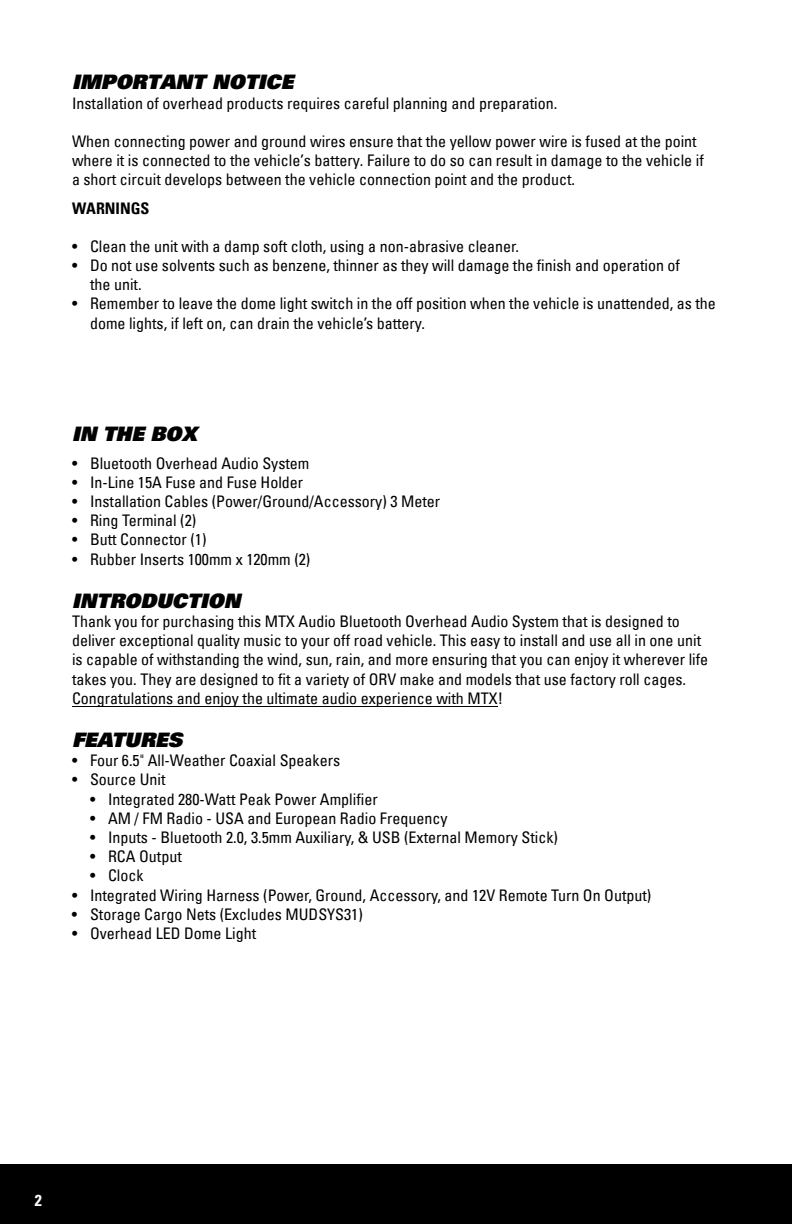
<style>
.page{position:relative;width:792px;height:1224px;background:#fff}
.page>*{position:absolute;margin:0;border:0;box-sizing:border-box;transform-origin:0 0}
.t1{font:italic 900 20px "Univers LT";color:#000}
.t2{font:condensed 16px/19.2px "Univers LT";color:#000}
.t3{font:700 condensed 16px "Univers LT";color:#000}
.t4{font:700 condensed 16px "Univers LT";color:#fff}
.s1{font-weight:300;font-stretch:normal}
</style>
<div class="page">
<div style="left:0;top:1165px;width:792px;height:59px;background:#000"></div>
<hr style="left:72px;top:706px;width:426px;height:1px;background:#000">
<p class="t1" style="left:72px;top:69px;width:223px">IMPORTANT NOTICE</p>
<p class="t2" style="left:72px;top:93px;width:487px">Installation of overhead products requires careful planning and preparation.</p>
<p class="t2" style="left:72px;top:132px;width:633px">When connecting power and ground wires ensure that the yellow power wire is fused at the point where it is connected to the vehicle’s battery. Failure to do so can result in damage to the vehicle if a short circuit develops between the vehicle connection point and the product.</p>
<p class="t3" style="left:72px;top:199px;width:79px">WARNINGS</p>
<p class="t2" style="left:72px;top:236px;width:449px">• Clean the unit with a damp soft cloth, using a non-abrasive cleaner.</p>
<p class="t2" style="left:90px;top:256px;width:592px;text-indent:-18px">• Do not use solvents such as benzene, thinner as they will damage the finish and operation of the unit.</p>
<p class="t2" style="left:90px;top:294px;width:627px;text-indent:-18px">• Remember to leave the dome light switch in the off position when the vehicle is unattended, as the dome lights, if left on, can drain the vehicle’s battery.</p>
<p class="t1" style="left:72px;top:421px;width:127px">IN THE BOX</p>
<p class="t2" style="left:72px;top:453px;width:239px">• Bluetooth Overhead Audio System</p>
<p class="t2" style="left:72px;top:472px;width:233px">• In-Line 15A Fuse and Fuse Holder</p>
<p class="t2" style="left:72px;top:492px;width:370px">• Installation Cables (Power/Ground/Accessory) 3 Meter</p>
<p class="t2" style="left:72px;top:511px;width:126px">• Ring Terminal (2)</p>
<p class="t2" style="left:72px;top:530px;width:136px">• Butt Connector (1)</p>
<p class="t2" style="left:72px;top:549px;width:240px">• Rubber Inserts 100mm x 120mm (2)</p>
<p class="t1" style="left:72px;top:588px;width:170px">INTRODUCTION</p>
<p class="t2" style="left:72px;top:612px;width:638px">Thank you for purchasing this MTX Audio Bluetooth Overhead Audio System that is designed to deliver exceptional quality music to your off road vehicle. This easy to install and use all in one unit is capable of withstanding the wind, sun, rain, and more ensuring that you can enjoy it wherever life takes you. They are designed to fit a variety of ORV make and models that use factory roll cages.<br>Congratulations and enjoy the ultimate audio experience with MTX!</p>
<p class="t1" style="left:72px;top:727px;width:112px">FEATURES</p>
<p class="t2" style="left:72px;top:751px;width:270px">• Four 6.5<span class="s1">"</span> All-Weather Coaxial Speakers</p>
<p class="t2" style="left:72px;top:770px;width:95px">• Source Unit</p>
<p class="t2" style="left:90px;top:789px;width:289px">• Integrated 280-Watt Peak Power Amplifier</p>
<p class="t2" style="left:90px;top:808px;width:359px">• AM / FM Radio - USA and European Radio Frequency</p>
<p class="t2" style="left:90px;top:828px;width:469px">• Inputs - Bluetooth 2.0, 3.5mm Auxiliary, &amp; USB (External Memory Stick)</p>
<p class="t2" style="left:90px;top:847px;width:93px">• RCA Output</p>
<p class="t2" style="left:90px;top:866px;width:55px">• Clock</p>
<p class="t2" style="left:72px;top:885px;width:581px">• Integrated Wiring Harness (Power, Ground, Accessory, and 12V Remote Turn On Output)</p>
<p class="t2" style="left:72px;top:904px;width:292px">• Storage Cargo Nets (Excludes MUDSYS31)</p>
<p class="t2" style="left:72px;top:924px;width:186px">• Overhead LED Dome Light</p>
<p class="t4" style="left:35px;top:1190px;width:9px">2</p>
</div>
